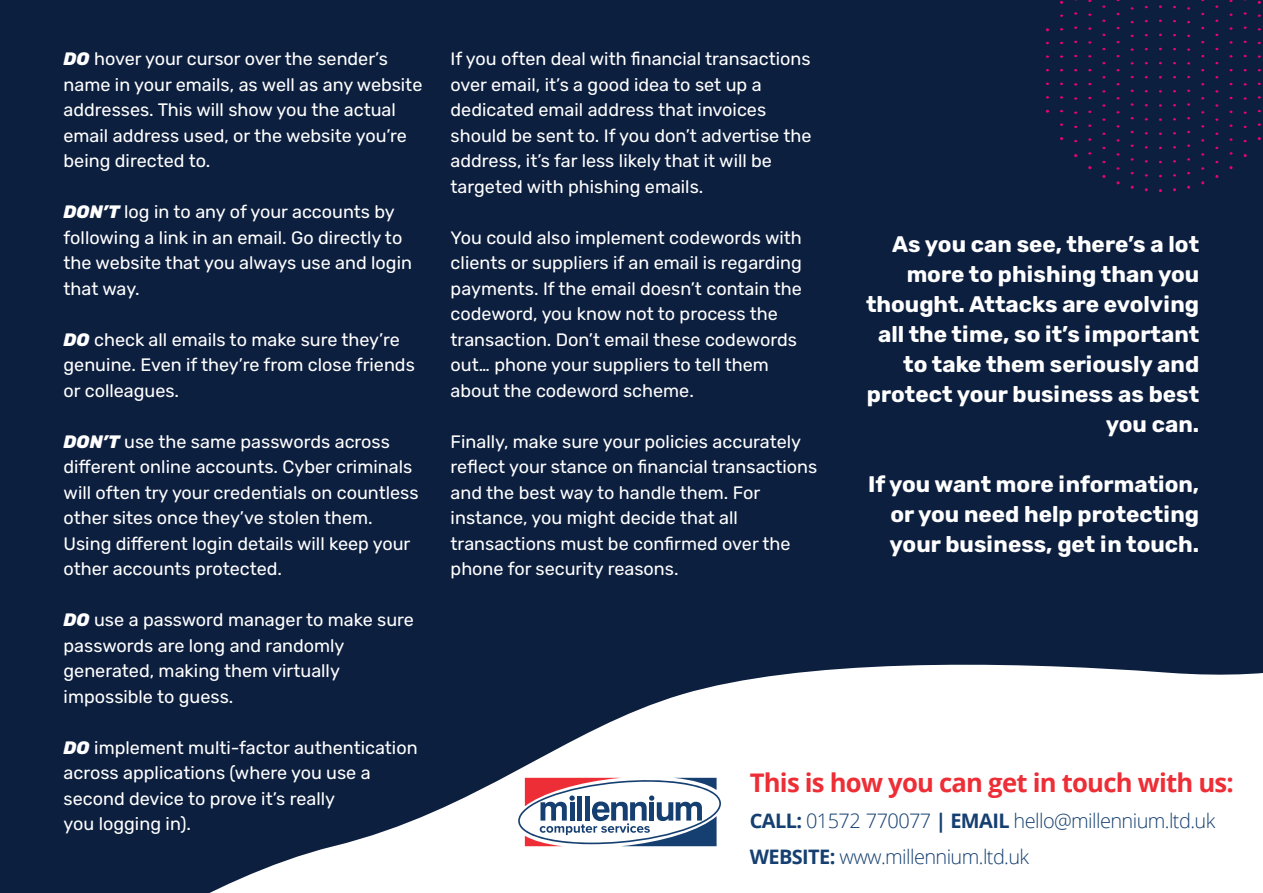
<style>
.page{position:relative;width:1263px;height:893px;background:#0d1f3f}
.page>*{position:absolute;margin:0;border:0;box-sizing:border-box;transform-origin:0 0}
.t1{font:700 25.65px "Open Sans";letter-spacing:-.03em;color:#ed2e36}
.t2{font:700 22.5px/30px "Rubik";color:#fff;text-align:right}
.t3{font:300 19.95px/36px "Open Sans";letter-spacing:-.03em;color:#153f70}
.t4{font:18px/25.5px "Rubik";color:#fff}
.s1{font-weight:800;font-style:italic}
.s2{font-weight:700}
</style>
<div class="page">
<svg style="left:209px;top:664px;width:1054px;height:229px;fill:#fff"></svg>
<svg style="left:518px;top:778px;width:203px;height:68px;background:#b6b4c3"></svg>
<p class="t4" style="left:64px;top:46px;width:360px"><span class="s1">DO</span> hover your cursor over the sender’s name in your emails, as well as any website addresses. This will show you the actual email address used, or the website you’re being directed to.</p>
<p class="t4" style="left:64px;top:199px;width:350px"><span class="s1">DON’T</span> log in to any of your accounts by following a link in an email. Go directly to the website that you always use and login that way.</p>
<p class="t4" style="left:64px;top:327px;width:353px"><span class="s1">DO</span> check all emails to make sure they’re genuine. Even if they’re from close friends or colleagues.</p>
<p class="t4" style="left:64px;top:429px;width:356px"><span class="s1">DON’T</span> use the same passwords across different online accounts. Cyber criminals will often try your credentials on countless other sites once they’ve stolen them.<br>Using different login details will keep your other accounts protected.</p>
<p class="t4" style="left:64px;top:607px;width:352px"><span class="s1">DO</span> use a password manager to make sure passwords are long and randomly generated, making them virtually impossible to guess.</p>
<p class="t4" style="left:64px;top:735px;width:355px"><span class="s1">DO</span> implement multi-factor authentication across applications (where you use a second device to prove it’s really<br>you logging in).</p>
<p class="t4" style="left:451px;top:46px;width:362px">If you often deal with financial transactions over email, it’s a good idea to set up a dedicated email address that invoices should be sent to. If you don’t advertise the address, it’s far less likely that it will be targeted with phishing emails.</p>
<p class="t4" style="left:451px;top:225px;width:353px">You could also implement codewords with clients or suppliers if an email is regarding payments. If the email doesn’t contain the codeword, you know not to process the transaction. Don’t email these codewords out… phone your suppliers to tell them about the codeword scheme.</p>
<p class="t4" style="left:451px;top:429px;width:368px">Finally, make sure your policies accurately reflect your stance on financial transactions and the best way to handle them. For instance, you might decide that all transactions must be confirmed over the phone for security reasons.</p>
<p class="t2" style="left:866px;top:229px;width:335px">As you can see, there’s a lot more to phishing than you thought. Attacks are evolving all the time, so it’s important to take them seriously and protect your business as best you can.</p>
<p class="t2" style="left:890px;top:469px;width:311px;text-align:justify;text-indent:-22px">If you want more information, or you need help protecting your business, get in touch.</p>
<h1 class="t1" style="left:750px;top:772px;width:486px">This is how you can get in touch with us:</h1>
<p class="t3" style="left:750px;top:805px;width:467px"><span class="s2">CALL:</span> 01572 770077 <span class="s2">| EMAIL</span> hello@millennium.ltd.uk<br><span class="s2">WEBSITE:</span> www.millennium.ltd.uk</p>
</div>
